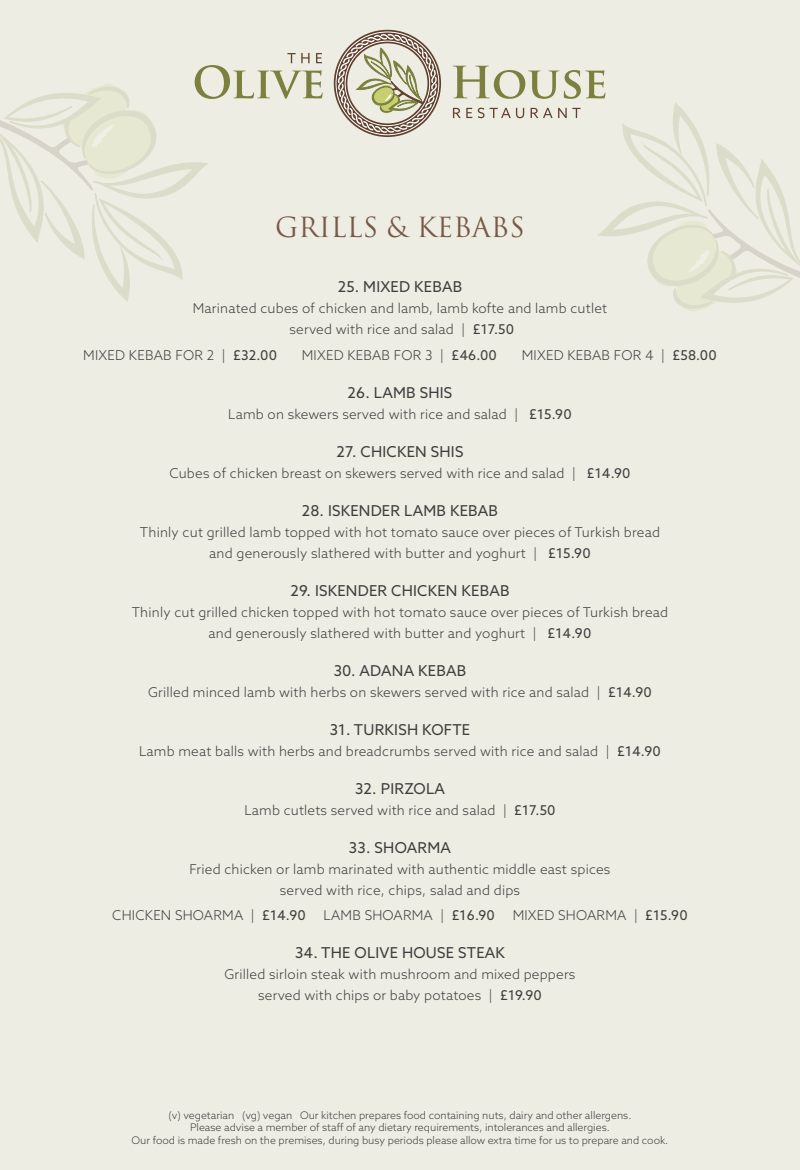
<style>
.page{position:relative;width:800px;height:1170px;background:#fff}
.page>*{position:absolute;margin:0;border:0;box-sizing:border-box;transform-origin:0 0}
.t1{font:27px "Trajan Pro";color:#785949}
.t2{font:15px "Azo Sans";letter-spacing:.015em;color:#3e3e3f}
.t3{font:300 13.5px/21px "Azo Sans";letter-spacing:.015em;color:#3e3e3f;text-align:center}
.t4{font:300 10.5px/12.6px "Azo Sans";color:#3e3e3f;text-align:center}
.s1{font-weight:400}
</style>
<div class="page">
<div style="left:0;top:0;width:799px;height:1169px;background:#edede3"></div>
<svg style="left:334px;top:30px;width:107px;height:107px"></svg>
<svg style="left:0;top:53px;width:322px;height:249px"></svg>
<svg style="left:453px;top:66px;width:346px;height:245px"></svg>
<h1 class="t1" style="left:275px;top:210px;width:251px">GRILLS &amp; KEBABS</h1>
<p class="t2" style="left:337px;top:277px;width:126px">25. MIXED KEBAB</p>
<p class="t3" style="left:193px;top:298px;width:416px">Marinated cubes of chicken and lamb, lamb kofte and lamb cutlet served with rice and salad | <span class="s1">£17.50</span></p>
<p class="t3" style="left:83px;top:344px;width:195px">MIXED KEBAB FOR 2 | <span class="s1">£32.00</span></p>
<p class="t3" style="left:302px;top:344px;width:197px">MIXED KEBAB FOR 3 | <span class="s1">£46.00</span></p>
<p class="t3" style="left:521px;top:344px;width:196px">MIXED KEBAB FOR 4 | <span class="s1">£58.00</span></p>
<p class="t2" style="left:347px;top:382px;width:106px">26. LAMB SHIS</p>
<p class="t3" style="left:228px;top:403px;width:345px">Lamb on skewers served with rice and salad | <span class="s1">£15.90</span></p>
<p class="t2" style="left:336px;top:441px;width:128px">27. CHICKEN SHIS</p>
<p class="t3" style="left:169px;top:462px;width:462px">Cubes of chicken breast on skewers served with rice and salad | <span class="s1">£14.90</span></p>
<p class="t2" style="left:302px;top:500px;width:198px">28. ISKENDER LAMB KEBAB</p>
<p class="t3" style="left:140px;top:521px;width:521px">Thinly cut grilled lamb topped with hot tomato sauce over pieces of Turkish bread and generously slathered with butter and yoghurt | <span class="s1">£15.90</span></p>
<p class="t2" style="left:290px;top:580px;width:220px">29. ISKENDER CHICKEN KEBAB</p>
<p class="t3" style="left:132px;top:601px;width:538px">Thinly cut grilled chicken topped with hot tomato sauce over pieces of Turkish bread and generously slathered with butter and yoghurt | <span class="s1">£14.90</span></p>
<p class="t2" style="left:333px;top:660px;width:134px">30. ADANA KEBAB</p>
<p class="t3" style="left:148px;top:681px;width:505px">Grilled minced lamb with herbs on skewers served with rice and salad | <span class="s1">£14.90</span></p>
<p class="t2" style="left:329px;top:719px;width:142px">31. TURKISH KOFTE</p>
<p class="t3" style="left:139px;top:740px;width:523px">Lamb meat balls with herbs and breadcrumbs served with rice and salad | <span class="s1">£14.90</span></p>
<p class="t2" style="left:355px;top:778px;width:91px">32. PIRZOLA</p>
<p class="t3" style="left:244px;top:799px;width:312px">Lamb cutlets served with rice and salad | <span class="s1">£17.50</span></p>
<p class="t2" style="left:349px;top:837px;width:103px">33. SHOARMA</p>
<p class="t3" style="left:189px;top:858px;width:422px">Fried chicken or lamb marinated with authentic middle east spices served with rice, chips, salad and dips</p>
<p class="t3" style="left:112px;top:904px;width:195px">CHICKEN SHOARMA | <span class="s1">£14.90</span></p>
<p class="t3" style="left:323px;top:904px;width:173px">LAMB SHOARMA | <span class="s1">£16.90</span></p>
<p class="t3" style="left:512px;top:904px;width:176px">MIXED SHOARMA | <span class="s1">£15.90</span></p>
<p class="t2" style="left:295px;top:943px;width:211px">34. THE OLIVE HOUSE STEAK</p>
<p class="t3" style="left:224px;top:963px;width:352px">Grilled sirloin steak with mushroom and mixed peppers served with chips or baby potatoes | <span class="s1">£19.90</span></p>
<p class="t4" style="left:131px;top:1108px;width:538px">(v) vegetarian (vg) vegan Our kitchen prepares food containing nuts, dairy and other allergens.<br>Please advise a member of staff of any dietary requirements, intolerances and allergies.<br>Our food is made fresh on the premises, during busy periods please allow extra time for us to prepare and cook.</p>
</div>
